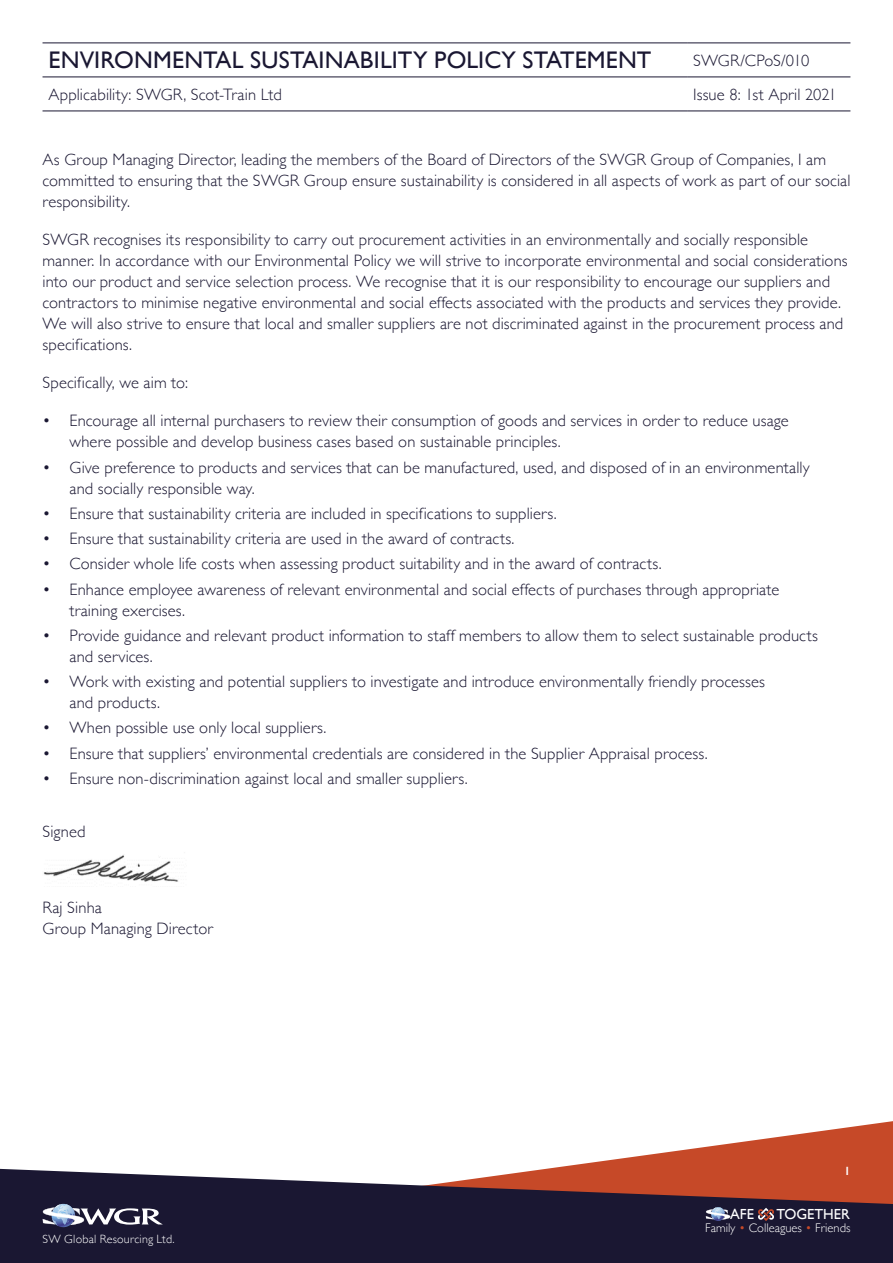
<style>
.page{position:relative;width:893px;height:1263px;background:#fff}
.page>*{position:absolute;margin:0;border:0;box-sizing:border-box;transform-origin:0 0}
.t1{font:24px "Gill Sans";letter-spacing:.005em;color:#1a1732}
.t2{font:300 16.5px/21px "Gill Sans";letter-spacing:.005em;color:#1a1732}
.t3{font:14.55px "Gill Sans";color:#fff}
.t4{font:300 12.45px "Gill Sans";color:#fff}
.t5{font:300 12px "Gill Sans";letter-spacing:.02em;color:#fff}
.t6{font:600 12px "Gill Sans";color:#fff}
.s1{color:#c64928}
</style>
<div class="page">
<svg style="left:552px;top:1121px;width:341px;height:47px"></svg>
<svg style="left:0;top:1168px;width:893px;height:95px;background:#402c3d"></svg>
<svg style="left:43px;top:1204px;width:120px;height:23px"></svg>
<svg style="left:758px;top:1208px;width:16px;height:13px"></svg>
<svg style="left:706px;top:1207px;width:24px;height:14px"></svg>
<hr style="left:43px;top:43px;width:644px;height:1px;background:#1a1732">
<hr style="left:687px;top:43px;width:163px;height:1px;background:#1a1732">
<hr style="left:43px;top:77px;width:644px;height:1px;background:#1a1732">
<hr style="left:687px;top:77px;width:163px;height:1px;background:#1a1732">
<hr style="left:43px;top:111px;width:644px;height:1px;background:#1a1732">
<hr style="left:687px;top:111px;width:163px;height:1px;background:#1a1732">
<img style="left:43px;top:855px;width:136px;height:27px">
<h1 class="t1" style="left:49px;top:46px;width:604px">ENVIRONMENTAL SUSTAINABILITY POLICY STATEMENT</h1>
<p class="t2" style="left:693px;top:49px;width:118px">SWGR/CPoS/010</p>
<p class="t2" style="left:49px;top:83px;width:235px">Applicability: SWGR, Scot-Train Ltd</p>
<p class="t2" style="left:693px;top:83px;width:145px">Issue 8: 1st April 2021</p>
<p class="t2" style="left:43px;top:149px;width:809px">As Group Managing Director, leading the members of the Board of Directors of the SWGR Group of Companies, I am committed to ensuring that the SWGR Group ensure sustainability is considered in all aspects of work as part of our social responsibility.</p>
<p class="t2" style="left:43px;top:229px;width:807px">SWGR recognises its responsibility to carry out procurement activities in an environmentally and socially responsible manner. In accordance with our Environmental Policy we will strive to incorporate environmental and social considerations into our product and service selection process. We recognise that it is our responsibility to encourage our suppliers and contractors to minimise negative environmental and social effects associated with the products and services they provide.<br>We will also strive to ensure that local and smaller suppliers are not discriminated against in the procurement process and specifications.</p>
<p class="t2" style="left:43px;top:372px;width:147px">Specifically, we aim to:</p>
<p class="t2" style="left:70px;top:410px;width:721px;text-indent:-27px">• Encourage all internal purchasers to review their consumption of goods and services in order to reduce usage where possible and develop business cases based on sustainable principles.</p>
<p class="t2" style="left:70px;top:456px;width:742px;text-indent:-27px">• Give preference to products and services that can be manufactured, used, and disposed of in an environmentally and socially responsible way.</p>
<p class="t2" style="left:43px;top:502px;width:516px">• Ensure that sustainability criteria are included in specifications to suppliers.</p>
<p class="t2" style="left:43px;top:527px;width:474px">• Ensure that sustainability criteria are used in the award of contracts.</p>
<p class="t2" style="left:43px;top:553px;width:621px">• Consider whole life costs when assessing product suitability and in the award of contracts.</p>
<p class="t2" style="left:70px;top:578px;width:711px;text-indent:-27px">• Enhance employee awareness of relevant environmental and social effects of purchases through appropriate training exercises.</p>
<p class="t2" style="left:70px;top:624px;width:750px;text-indent:-27px">• Provide guidance and relevant product information to staff members to allow them to select sustainable products and services.</p>
<p class="t2" style="left:70px;top:670px;width:697px;text-indent:-27px">• Work with existing and potential suppliers to investigate and introduce environmentally friendly processes and products.</p>
<p class="t2" style="left:43px;top:717px;width:285px">• When possible use only local suppliers.</p>
<p class="t2" style="left:43px;top:742px;width:667px">• Ensure that suppliers’ environmental credentials are considered in the Supplier Appraisal process.</p>
<p class="t2" style="left:43px;top:767px;width:427px">• Ensure non-discrimination against local and smaller suppliers.</p>
<p class="t2" style="left:43px;top:821px;width:44px">Signed</p>
<p class="t2" style="left:43px;top:897px;width:172px">Raj Sinha<br>Group Managing Director</p>
<p class="t5" style="left:43px;top:1229px;width:134px">SW Global Resourcing Ltd.</p>
<p class="t6" style="left:844px;top:1163px;width:8px">1</p>
<p class="t3" style="left:730px;top:1206px;width:25px">AFE</p>
<p class="t3" style="left:776px;top:1206px;width:75px">TOGETHER</p>
<p class="t4" style="left:705px;top:1218px;width:147px">Family <span class="s1">•</span> Colleagues <span class="s1">•</span> Friends</p>
</div>
